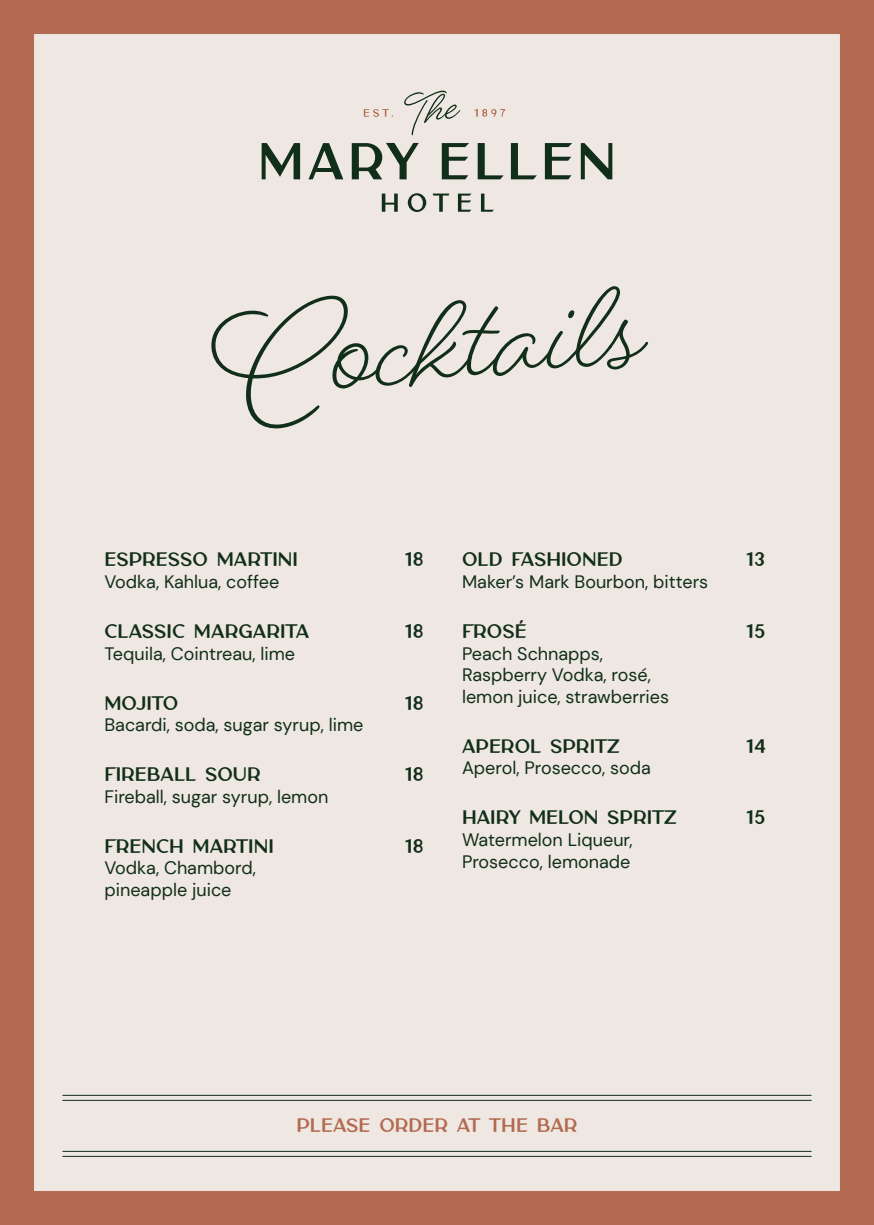
<style>
.page{position:relative;width:874px;height:1225px;background:#fff}
.page>*{position:absolute;margin:0;border:0;box-sizing:border-box;transform-origin:0 0}
.t1{font:141px "Beloved Script";color:#102e19}
.t2{font:18px/21.6px "DM Sans";color:#102e19}
.t3{font:700 18px "Carla Sans";color:#102e19}
.t4{font:700 18px "Carla Sans";color:#b26a50}
</style>
<div class="page">
<div style="left:0;top:0;width:873px;height:1225px;background:#efe7e1"></div>
<svg style="left:261px;top:143px;width:39px;height:36px"></svg>
<svg style="left:308px;top:143px;width:35px;height:36px"></svg>
<svg style="left:351px;top:143px;width:67px;height:36px"></svg>
<svg style="left:441px;top:143px;width:28px;height:36px"></svg>
<svg style="left:477px;top:143px;width:26px;height:36px"></svg>
<svg style="left:510px;top:143px;width:26px;height:36px"></svg>
<svg style="left:544px;top:143px;width:28px;height:36px"></svg>
<svg style="left:580px;top:143px;width:32px;height:36px"></svg>
<svg style="left:381px;top:194px;width:16px;height:18px"></svg>
<svg style="left:407px;top:193px;width:19px;height:19px"></svg>
<svg style="left:432px;top:193px;width:17px;height:19px"></svg>
<svg style="left:457px;top:194px;width:14px;height:18px"></svg>
<svg style="left:480px;top:194px;width:13px;height:18px"></svg>
<svg style="left:404px;top:90px;width:56px;height:45px"></svg>
<svg style="left:363px;top:109px;width:30px;height:8px"></svg>
<svg style="left:474px;top:109px;width:31px;height:8px"></svg>
<div style="left:0;top:0;width:873px;height:1225px;border:34px solid #b26a50"></div>
<hr style="left:62px;top:1094px;width:749px;height:1px;background:#102e19">
<hr style="left:62px;top:1099px;width:749px;height:1px;background:#102e19">
<hr style="left:62px;top:1150px;width:749px;height:1px;background:#102e19">
<hr style="left:62px;top:1155px;width:749px;height:1px;background:#102e19">
<p class="t1" style="left:204px;top:266px;width:434px;rotate:-5deg">Cocktails</p>
<p class="t3" style="left:104px;top:544px;width:195px">ESPRESSO MARTINI</p>
<p class="t3" style="left:404px;top:544px;width:21px">18</p>
<p class="t2" style="left:104px;top:571px;width:176px">Vodka, Kahlua, coffee</p>
<p class="t3" style="left:104px;top:615px;width:206px">CLASSIC MARGARITA</p>
<p class="t3" style="left:404px;top:615px;width:21px">18</p>
<p class="t2" style="left:104px;top:642px;width:192px">Tequila, Cointreau, lime</p>
<p class="t3" style="left:104px;top:687px;width:75px">MOJITO</p>
<p class="t3" style="left:404px;top:687px;width:21px">18</p>
<p class="t2" style="left:104px;top:714px;width:260px">Bacardi, soda, sugar syrup, lime</p>
<p class="t3" style="left:104px;top:759px;width:158px">FIREBALL SOUR</p>
<p class="t3" style="left:404px;top:759px;width:21px">18</p>
<p class="t2" style="left:104px;top:785px;width:225px">Fireball, sugar syrup, lemon</p>
<p class="t3" style="left:104px;top:830px;width:171px">FRENCH MARTINI</p>
<p class="t3" style="left:404px;top:830px;width:21px">18</p>
<p class="t2" style="left:104px;top:857px;width:153px">Vodka, Chambord, pineapple juice</p>
<p class="t3" style="left:462px;top:544px;width:162px">OLD FASHIONED</p>
<p class="t3" style="left:746px;top:544px;width:20px">13</p>
<p class="t2" style="left:462px;top:571px;width:247px">Maker’s Mark Bourbon, bitters</p>
<p class="t3" style="left:462px;top:615px;width:66px">FROSÉ</p>
<p class="t3" style="left:746px;top:615px;width:21px">15</p>
<p class="t2" style="left:462px;top:642px;width:208px">Peach Schnapps,<br>Raspberry Vodka, rosé, lemon juice, strawberries</p>
<p class="t3" style="left:462px;top:730px;width:159px">APEROL SPRITZ</p>
<p class="t3" style="left:746px;top:730px;width:21px">14</p>
<p class="t2" style="left:462px;top:757px;width:190px">Aperol, Prosecco, soda</p>
<p class="t3" style="left:462px;top:802px;width:216px">HAIRY MELON SPRITZ</p>
<p class="t3" style="left:746px;top:802px;width:21px">15</p>
<p class="t2" style="left:462px;top:829px;width:172px">Watermelon Liqueur,<br>Prosecco, lemonade</p>
<p class="t4" style="left:296px;top:1109px;width:282px">PLEASE ORDER AT THE BAR</p>
</div>
